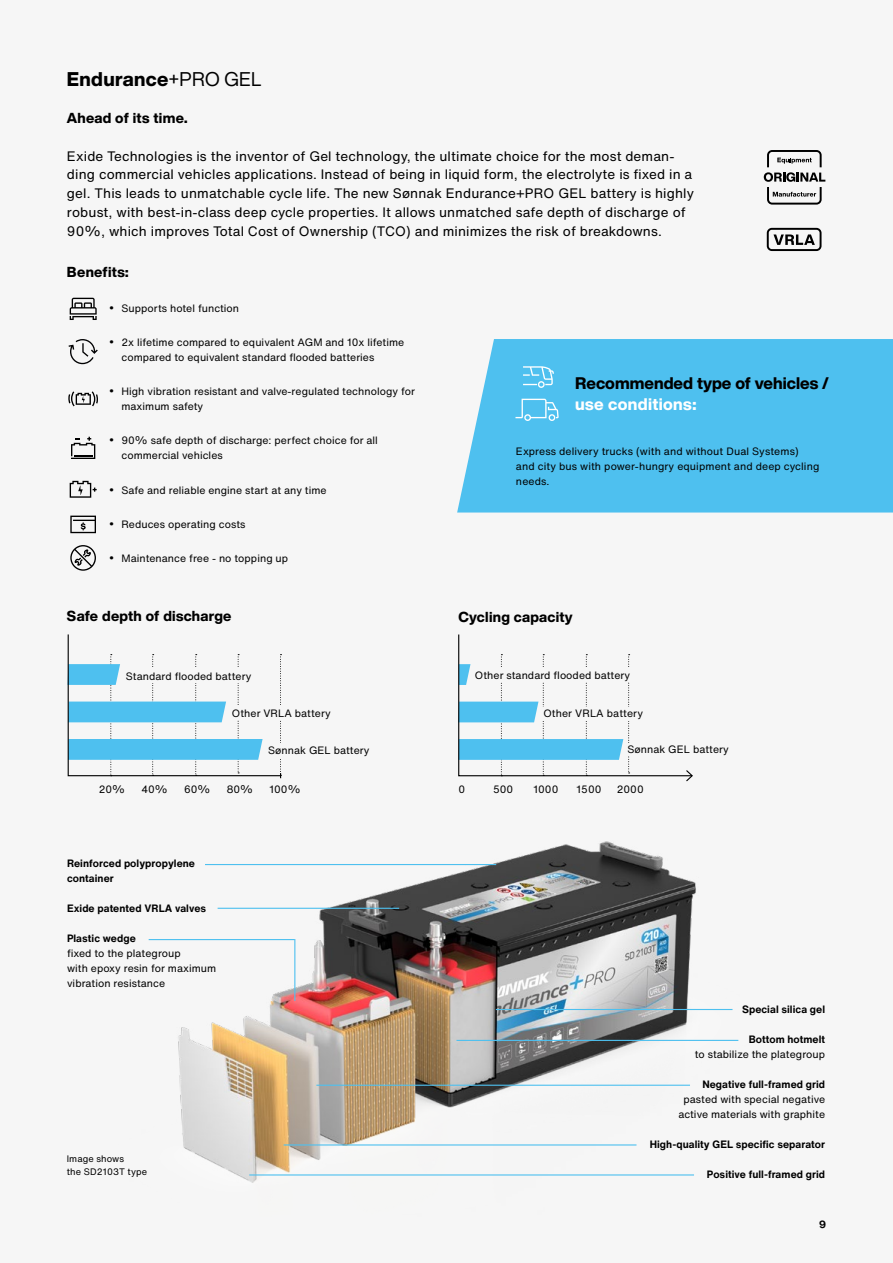
<style>
.page{position:relative;width:893px;height:1263px;background:#f6f6f6}
.page>*{position:absolute;margin:0;border:0;box-sizing:border-box;transform-origin:0 0}
.t1{font:800 19.5px "Helvetica Now Display";letter-spacing:.02em;color:#000}
.t2{font:800 16.5px "Helvetica Now Display";color:#000}
.t3{font:800 16.5px "Helvetica Now Display";letter-spacing:.02em;color:#fff}
.t4{font:800 14.25px "Helvetica Now Display";letter-spacing:.02em;color:#000}
.t5{font:13.5px/18.8px "Helvetica Now Text";letter-spacing:.01em;color:#000}
.t6{font:10.5px/15px "Helvetica Now Text";letter-spacing:.005em;color:#000}
.t7{font:700 10.5px/15px "Helvetica Now Text";letter-spacing:.005em;color:#000}
.t8{font:9.3px/12.9px "Helvetica Now Text";letter-spacing:.01em;color:#000}
.s1{font-weight:400}
.s2{font-size:15px}
</style>
<div class="page">
<img style="left:148px;top:841px;width:591px;height:342px">
<hr style="left:294px;top:939px;width:1px;height:62px;background:#4ec0ef">
<hr style="left:149px;top:939px;width:146px;height:1px;background:#4ec0ef">
<hr style="left:218px;top:908px;width:181px;height:1px;background:#4ec0ef">
<hr style="left:205px;top:864px;width:291px;height:1px;background:#4ec0ef">
<hr style="left:496px;top:1009px;width:236px;height:1px;background:#4ec0ef">
<hr style="left:456px;top:1040px;width:282px;height:1px;background:#4ec0ef">
<hr style="left:316px;top:1085px;width:374px;height:1px;background:#4ec0ef">
<hr style="left:284px;top:1144px;width:352px;height:1px;background:#4ec0ef">
<hr style="left:249px;top:1174px;width:445px;height:1px;background:#4ec0ef">
<svg style="left:764px;top:150px;width:61px;height:55px"></svg>
<svg style="left:67px;top:634px;width:215px;height:144px"></svg>
<svg style="left:458px;top:634px;width:235px;height:148px"></svg>
<div style="left:457px;top:339px;width:436px;height:173px;background:#4ec0ef"></div>
<svg style="left:523px;top:366px;width:31px;height:22px"></svg>
<svg style="left:516px;top:399px;width:43px;height:22px"></svg>
<svg style="left:767px;top:228px;width:54px;height:23px"></svg>
<svg style="left:68px;top:391px;width:30px;height:15px"></svg>
<svg style="left:70px;top:298px;width:27px;height:22px"></svg>
<svg style="left:70px;top:516px;width:26px;height:17px"></svg>
<svg style="left:69px;top:339px;width:29px;height:25px"></svg>
<svg style="left:71px;top:437px;width:24px;height:22px"></svg>
<svg style="left:70px;top:481px;width:27px;height:17px"></svg>
<svg style="left:70px;top:545px;width:26px;height:26px"></svg>
<h1 class="t1" style="left:67px;top:65px;width:196px">Endurance<span class="s1">+PRO GEL</span></h1>
<h3 class="t4" style="left:67px;top:108px;width:122px">Ahead of its time.</h3>
<p class="t5" style="left:67px;top:146px;width:629px">Exide Technologies is the inventor of Gel technology, the ultimate choice for the most deman&shy;ding commercial vehicles applications. Instead of being in liquid form, the electrolyte is fixed in a gel. This leads to unmatchable cycle life. The new Sønnak Endurance+PRO GEL battery is highly robust, with best-in-class deep cycle properties. It allows unmatched safe depth of discharge of 90%, which improves Total Cost of Ownership (TCO) and minimizes the risk of breakdowns.</p>
<h3 class="t4" style="left:67px;top:262px;width:63px">Benefits:</h3>
<p class="t6" style="left:109px;top:300px;width:132px"><span class="s2">•</span> Supports hotel function</p>
<p class="t6" style="left:121px;top:335px;width:284px;text-indent:-13px"><span class="s2">•</span> 2x lifetime compared to equivalent AGM and 10x lifetime compared to equivalent standard flooded batteries</p>
<p class="t6" style="left:121px;top:384px;width:295px;text-indent:-13px"><span class="s2">•</span> High vibration resistant and valve-regulated technology for maximum safety</p>
<p class="t6" style="left:121px;top:433px;width:258px;text-indent:-13px"><span class="s2">•</span> 90% safe depth of discharge: perfect choice for all commercial vehicles</p>
<p class="t6" style="left:109px;top:482px;width:220px"><span class="s2">•</span> Safe and reliable engine start at any time</p>
<p class="t6" style="left:109px;top:516px;width:138px"><span class="s2">•</span> Reduces operating costs</p>
<p class="t6" style="left:109px;top:550px;width:181px"><span class="s2">•</span> Maintenance free - no topping up</p>
<h3 class="t4" style="left:67px;top:606px;width:166px">Safe depth of discharge</h3>
<p class="t6" style="left:126px;top:668px;width:127px">Standard flooded battery</p>
<p class="t6" style="left:232px;top:705px;width:100px">Other VRLA battery</p>
<p class="t6" style="left:268px;top:743px;width:103px">Sønnak GEL battery</p>
<p class="t6" style="left:99px;top:781px;width:28px">20%</p>
<p class="t6" style="left:141px;top:781px;width:28px">40%</p>
<p class="t6" style="left:184px;top:781px;width:28px">60%</p>
<p class="t6" style="left:227px;top:781px;width:28px">80%</p>
<p class="t6" style="left:269px;top:781px;width:33px">100%</p>
<p class="t7" style="left:67px;top:855px;width:130px">Reinforced polypropylene container</p>
<p class="t7" style="left:67px;top:900px;width:141px">Exide patented VRLA valves</p>
<p class="t7" style="left:67px;top:930px;width:70px">Plastic wedge</p>
<p class="t6" style="left:67px;top:945px;width:151px">fixed to the plategroup<br>with epoxy resin for maximum vibration resistance</p>
<p class="t8" style="left:67px;top:1152px;width:82px">Image shows<br>the SD2103T type</p>
<h2 class="t2" style="left:575px;top:372px;width:255px">Recommended type of vehicles /</h2>
<h2 class="t3" style="left:575px;top:393px;width:123px">use conditions:</h2>
<p class="t6" style="left:516px;top:443px;width:305px">Express delivery trucks (with and without Dual Systems) and city bus with power-hungry equipment and deep cycling needs.</p>
<h3 class="t4" style="left:458px;top:607px;width:116px">Cycling capacity</h3>
<p class="t6" style="left:475px;top:667px;width:157px">Other standard flooded battery</p>
<p class="t6" style="left:543px;top:706px;width:101px">Other VRLA battery</p>
<p class="t6" style="left:627px;top:741px;width:103px">Sønnak GEL battery</p>
<p class="t6" style="left:459px;top:781px;width:8px">0</p>
<p class="t6" style="left:493px;top:781px;width:22px">500</p>
<p class="t6" style="left:533px;top:781px;width:27px">1000</p>
<p class="t6" style="left:576px;top:781px;width:27px">1500</p>
<p class="t6" style="left:617px;top:781px;width:29px">2000</p>
<p class="t7" style="left:742px;top:1001px;width:85px">Special silica gel</p>
<p class="t7" style="left:749px;top:1031px;width:78px">Bottom hotmelt</p>
<p class="t6" style="left:695px;top:1046px;width:132px">to stabilize the plategroup</p>
<p class="t7" style="left:702px;top:1076px;width:124px">Negative full-framed grid</p>
<p class="t6" style="left:678px;top:1091px;width:148px;text-align:center">pasted with special negative active materials with graphite</p>
<p class="t7" style="left:650px;top:1136px;width:177px">High-quality GEL specific separator</p>
<p class="t7" style="left:707px;top:1166px;width:120px">Positive full-framed grid</p>
<p class="t7" style="left:819px;top:1216px;width:8px">9</p>
</div>
